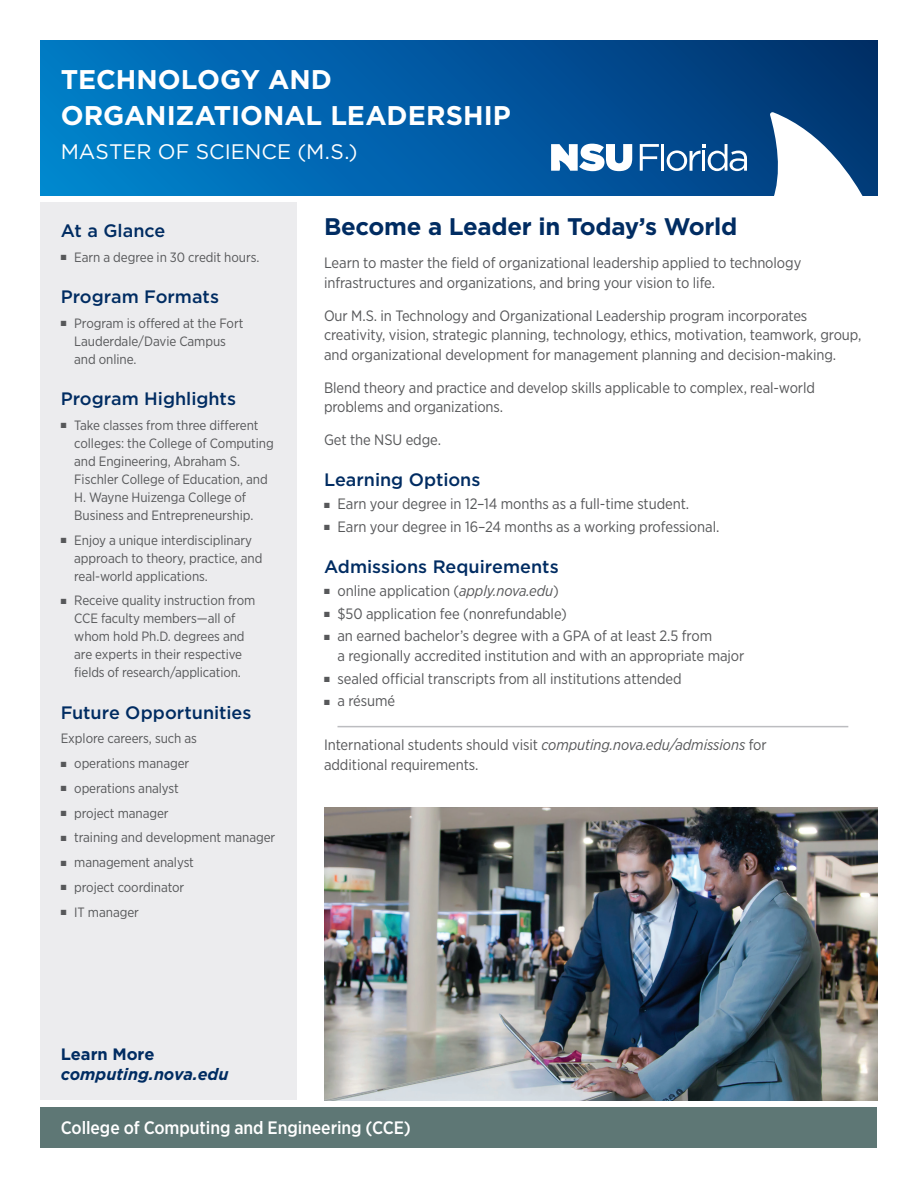
<style>
.page{position:relative;width:918px;height:1188px;background:#fff}
.page>*{position:absolute;margin:0;border:0;box-sizing:border-box;transform-origin:0 0}
.Degree_Headline{font:700 27px/36px "Gotham";color:#fff}
.Headlines{font:700 24px "Gotham";letter-spacing:-.01em;color:#002c62}
.Degree_Level{font:21px "Gotham";color:#fff}
.Second_HeadLines{font:500 18px "Gotham";color:#002c62}
.t1{font:500 18px "Gotham Narrow";letter-spacing:-.005em;color:#fff}
.Learn_More_Link{font:italic 700 16.5px/19.8px "Gotham";letter-spacing:-.005em;color:#002c62}
.Body_Copy{font:15px/19.5px "Gotham Narrow";letter-spacing:-.005em;color:#57585a}
.Bullets{font:13.5px/18px "Gotham Narrow";letter-spacing:-.005em;color:#57585a}
.s1{font-style:italic}
.s2{font-style:normal}
</style>
<div class="page">
<div style="left:40px;top:40px;width:838px;height:156px;background:linear-gradient(to right,#0080cf,#013271)"></div>
<svg style="left:770px;top:112px;width:96px;height:84px"></svg>
<div style="left:40px;top:1107px;width:838px;height:41px;background:#5e7775"></div>
<svg style="left:640px;top:144px;width:19px;height:27px"></svg>
<hr style="left:661px;top:144px;width:3px;height:27px;background:#fff">
<svg style="left:667px;top:144px;width:80px;height:27px"></svg>
<svg style="left:551px;top:144px;width:81px;height:27px"></svg>
<hr style="left:338px;top:726px;width:510px;height:1px;background:#bcbdc0">
<div style="left:40px;top:202px;width:257px;height:898px;background:#ececee"></div>
<img style="left:324px;top:807px;width:554px;height:293px">
<p class="Degree_Headline" style="left:61px;top:61px;width:452px">TECHNOLOGY AND<br>ORGANIZATIONAL LEADERSHIP</p>
<p class="Degree_Level" style="left:61px;top:138px;width:298px">MASTER OF SCIENCE (M.S.)</p>
<p class="Second_HeadLines" style="left:61px;top:219px;width:106px">At a Glance</p>
<p class="Bullets" style="left:61px;top:248px;width:200px">■ Earn a degree in 30 credit hours.</p>
<p class="Second_HeadLines" style="left:61px;top:285px;width:160px">Program Formats</p>
<p class="Bullets" style="left:74px;top:314px;width:171px;text-indent:-14px">■ Program is offered at the Fort<br>Lauderdale/Davie Campus and online.</p>
<p class="Second_HeadLines" style="left:61px;top:387px;width:177px">Program Highlights</p>
<p class="Bullets" style="left:74px;top:416px;width:201px;text-indent:-14px">■ Take classes from three different colleges: the College of Computing and Engineering, Abraham S.<br>Fischler College of Education, and<br>H. Wayne Huizenga College of<br>Business and Entrepreneurship.</p>
<p class="Bullets" style="left:74px;top:531px;width:190px;text-indent:-14px">■ Enjoy a unique interdisciplinary approach to theory, practice, and real-world applications.</p>
<p class="Bullets" style="left:61px;top:591px;width:196px;text-align:center">■ Receive quality instruction from<br>CCE faculty members—all of whom hold Ph.D. degrees and<br>are experts in their respective fields of research/application.</p>
<p class="Second_HeadLines" style="left:61px;top:701px;width:192px">Future Opportunities</p>
<p class="Bullets" style="left:61px;top:729px;width:138px">Explore careers, such as</p>
<p class="Bullets" style="left:61px;top:754px;width:130px">■ operations manager</p>
<p class="Bullets" style="left:61px;top:779px;width:120px">■ operations analyst</p>
<p class="Bullets" style="left:61px;top:804px;width:109px">■ project manager</p>
<p class="Bullets" style="left:61px;top:828px;width:216px">■ training and development manager</p>
<p class="Bullets" style="left:61px;top:853px;width:135px">■ management analyst</p>
<p class="Bullets" style="left:61px;top:878px;width:125px">■ project coordinator</p>
<p class="Bullets" style="left:61px;top:903px;width:80px">■ IT manager</p>
<p class="Headlines" style="left:324px;top:211px;width:415px">Become a Leader in Today’s World</p>
<p class="Body_Copy" style="left:324px;top:253px;width:479px">Learn to master the field of organizational leadership applied to technology infrastructures and organizations, and bring your vision to life.</p>
<p class="Body_Copy" style="left:324px;top:305px;width:539px">Our M.S. in Technology and Organizational Leadership program incorporates creativity, vision, strategic planning, technology, ethics, motivation, teamwork, group, and organizational development for management planning and decision-making.</p>
<p class="Body_Copy" style="left:324px;top:377px;width:493px">Blend theory and practice and develop skills applicable to complex, real-world problems and organizations.</p>
<p class="Body_Copy" style="left:324px;top:430px;width:119px">Get the NSU edge.</p>
<p class="Second_HeadLines" style="left:324px;top:468px;width:158px">Learning Options</p>
<p class="Body_Copy" style="left:324px;top:494px;width:367px">■ Earn your degree in 12–14 months as a full-time student.</p>
<p class="Body_Copy" style="left:324px;top:517px;width:397px">■ Earn your degree in 16–24 months as a working professional.</p>
<p class="Second_HeadLines" style="left:324px;top:555px;width:236px">Admissions Requirements</p>
<p class="Body_Copy" style="left:324px;top:581px;width:236px">■ online application (<span class="s1">apply.nova.edu</span>)</p>
<p class="Body_Copy" style="left:324px;top:603px;width:245px">■ $50 application fee (nonrefundable)</p>
<p class="Body_Copy" style="left:338px;top:626px;width:408px;text-indent:-14px">■ an earned bachelor’s degree with a GPA of at least 2.5 from<br>a regionally accredited institution and with an appropriate major</p>
<p class="Body_Copy" style="left:324px;top:668px;width:359px">■ sealed official transcripts from all institutions attended</p>
<p class="Body_Copy" style="left:324px;top:691px;width:73px">■ a résumé</p>
<p class="Body_Copy" style="left:324px;top:735px;width:444px">International students should visit <span class="s1">computing.nova.edu/admissions</span> for additional requirements.</p>
<p class="Learn_More_Link" style="left:61px;top:1044px;width:169px"><span class="s2">Learn More </span>computing.nova.edu</p>
<p class="t1" style="left:61px;top:1116px;width:352px">College of Computing and Engineering (CCE)</p>
</div>
